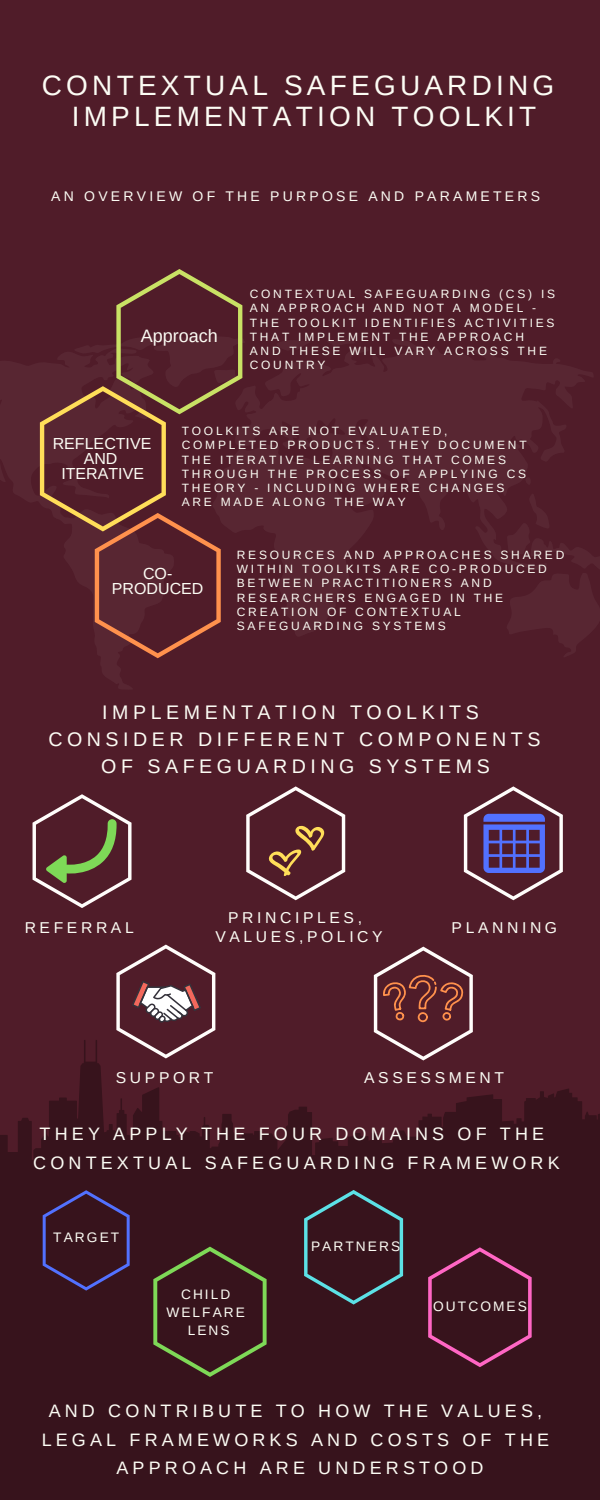
<style>
.page{position:relative;width:600px;height:1500px;background:#501c29}
.page>*{position:absolute;margin:0;border:0;box-sizing:border-box;transform-origin:0 0}
.t1{font:28px/30.8px "Arimo";letter-spacing:.15em;color:#fcfcf4;text-align:center}
.t2{font:19.7px/27px "Arimo";letter-spacing:.23em;color:#fcfcf4;text-align:center}
.t3{font:18px/28.5px "Arimo";letter-spacing:.23em;color:#fcfcf4;text-align:center}
.t4{font:18px "Arimo";color:#fcfcf4}
.t5{font:16px/15px "Arimo";color:#fcfcf4;text-align:center}
.t6{font:15.7px/18.8px "Arimo";letter-spacing:.23em;color:#fcfcf4;text-align:center}
.t7{font:14px "Arimo";letter-spacing:.23em;color:#fcfcf4}
.t8{font:13.8px "Arimo";letter-spacing:.15em;color:#fcfcf4}
.t9{font:13.7px/18.1px "Arimo";letter-spacing:.15em;color:#fcfcf4;text-align:center}
.t10{font:12px/14.2px "Arimo";letter-spacing:.23em;color:#fcfcf4}
</style>
<div class="page">
<div style="left:0;top:1175px;width:600px;height:325px;background:#37131c"></div>
<svg style="left:43px;top:1190px;width:87px;height:101px"></svg>
<svg style="left:153px;top:1247px;width:114px;height:130px"></svg>
<svg style="left:304px;top:1190px;width:99px;height:115px"></svg>
<svg style="left:428px;top:1247px;width:104px;height:120px"></svg>
<svg style="left:40px;top:269px;width:202px;height:389px"></svg>
<svg style="left:33px;top:794px;width:99px;height:114px"></svg>
<svg style="left:246px;top:786px;width:99px;height:114px"></svg>
<svg style="left:0;top:945px;width:600px;height:230px"></svg>
<svg style="left:464px;top:786px;width:99px;height:114px"></svg>
<h1 class="t1" style="left:42px;top:70px;width:514px">CONTEXTUAL SAFEGUARDING<br>IMPLEMENTATION TOOLKIT</h1>
<p class="t7" style="left:51px;top:189px;width:490px">AN OVERVIEW OF THE PURPOSE AND PARAMETERS</p>
<h3 class="t4" style="left:141px;top:326px;width:79px">Approach</h3>
<p class="t10" style="left:250px;top:287px;width:307px">CONTEXTUAL SAFEGUARDING (CS) IS<br>AN APPROACH AND NOT A MODEL -<br>THE TOOLKIT IDENTIFIES ACTIVITIES<br>THAT IMPLEMENT THE APPROACH<br>AND THESE WILL VARY ACROSS THE<br>COUNTRY</p>
<h3 class="t5" style="left:53px;top:436px;width:100px">REFLECTIVE<br>AND<br>ITERATIVE</h3>
<p class="t10" style="left:182px;top:424px;width:346px">TOOLKITS ARE NOT EVALUATED,<br>COMPLETED PRODUCTS. THEY DOCUMENT<br>THE ITERATIVE LEARNING THAT COMES<br>THROUGH THE PROCESS OF APPLYING CS<br>THEORY - INCLUDING WHERE CHANGES<br>ARE MADE ALONG THE WAY</p>
<h3 class="t5" style="left:112px;top:565px;width:93px">CO-<br>PRODUCED</h3>
<p class="t10" style="left:237px;top:547px;width:329px">RESOURCES AND APPROACHES SHARED<br>WITHIN TOOLKITS ARE CO-PRODUCED<br>BETWEEN PRACTITIONERS AND<br>RESEARCHERS ENGAGED IN THE<br>CREATION OF CONTEXTUAL<br>SAFEGUARDING SYSTEMS</p>
<h2 class="t2" style="left:48px;top:699px;width:494px">IMPLEMENTATION TOOLKITS<br>CONSIDER DIFFERENT COMPONENTS<br>OF SAFEGUARDING SYSTEMS</h2>
<h3 class="t6" style="left:25px;top:918px;width:111px">REFERRAL</h3>
<h3 class="t6" style="left:215px;top:908px;width:169px">PRINCIPLES,<br>VALUES,POLICY</h3>
<h3 class="t6" style="left:452px;top:918px;width:107px">PLANNING</h3>
<h3 class="t6" style="left:116px;top:1068px;width:99px">SUPPORT</h3>
<h3 class="t6" style="left:364px;top:1068px;width:141px">ASSESSMENT</h3>
<h3 class="t3" style="left:33px;top:1120px;width:528px">THEY APPLY THE FOUR DOMAINS OF THE<br>CONTEXTUAL SAFEGUARDING FRAMEWORK</h3>
<p class="t8" style="left:53px;top:1230px;width:68px">TARGET</p>
<p class="t9" style="left:166px;top:1285px;width:80px">CHILD<br>WELFARE<br>LENS</p>
<p class="t8" style="left:311px;top:1238px;width:91px">PARTNERS</p>
<p class="t8" style="left:433px;top:1299px;width:95px">OUTCOMES</p>
<h3 class="t3" style="left:42px;top:1397px;width:509px">AND CONTRIBUTE TO HOW THE VALUES,<br>LEGAL FRAMEWORKS AND COSTS OF THE<br>APPROACH ARE UNDERSTOOD</h3>
</div>
